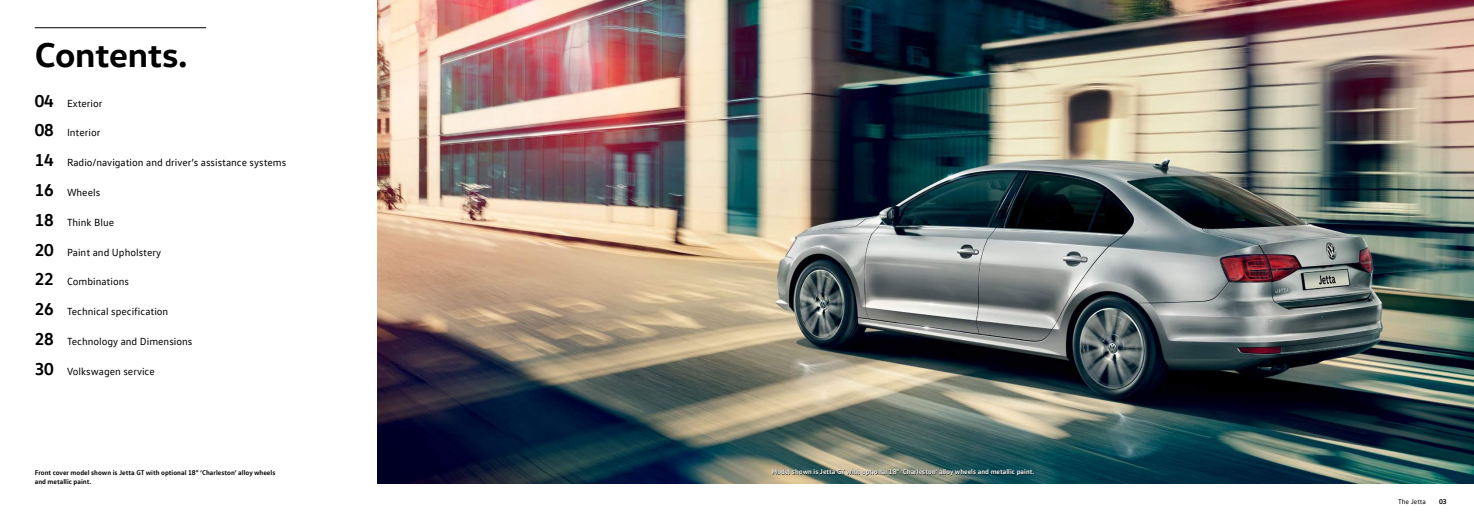
<style>
.page{position:relative;width:1474px;height:521px;background:#fff}
.page>*{position:absolute;margin:0;border:0;box-sizing:border-box;transform-origin:0 0}
.t1{font:700 35px "VW Head";letter-spacing:-.01em;color:#000}
.t2{font:10.5px "VW Text";color:#000}
.t3{font:700 7px "VW Text";color:#000}
.t4{font:700 7px "VW Text";color:#fff}
.t5{font:7px "VW Text";color:#000}
.s1{font-weight:700;font-size:17.5px}
</style>
<div class="page">
<img style="left:377px;top:0;width:1096px;height:484px">
<hr style="left:35px;top:27px;width:171px;height:1px;background:#000">
<svg style="left:772px;top:469px;width:262px;height:7px;background:#46574e"></svg>
<h1 class="t1" style="left:35px;top:32px;width:154px">Contents.</h1>
<p class="t2" style="left:35px;top:97px;width:69px"><span class="s1">04</span> Exterior</p>
<p class="t2" style="left:35px;top:126px;width:67px"><span class="s1">08</span> Interior</p>
<p class="t2" style="left:35px;top:156px;width:253px"><span class="s1">14</span> Radio/navigation and driver’s assistance systems</p>
<p class="t2" style="left:35px;top:186px;width:67px"><span class="s1">16</span> Wheels</p>
<p class="t2" style="left:35px;top:216px;width:81px"><span class="s1">18</span> Think Blue</p>
<p class="t2" style="left:35px;top:245px;width:128px"><span class="s1">20</span> Paint and Upholstery</p>
<p class="t2" style="left:35px;top:275px;width:96px"><span class="s1">22</span> Combinations</p>
<p class="t2" style="left:35px;top:305px;width:135px"><span class="s1">26</span> Technical specification</p>
<p class="t2" style="left:35px;top:335px;width:159px"><span class="s1">28</span> Technology and Dimensions</p>
<p class="t2" style="left:35px;top:364px;width:121px"><span class="s1">30</span> Volkswagen service</p>
<p class="t3" style="left:35px;top:468px;width:242px">Front cover model shown is Jetta GT with optional 18" ‘Charleston’ alloy wheels</p>
<p class="t4" style="left:771px;top:467px;width:264px">Model shown is Jetta GT with optional 18" ‘Charleston’ alloy wheels and metallic paint.</p>
<p class="t3" style="left:35px;top:477px;width:58px">and metallic paint.</p>
<p class="t5" style="left:1397px;top:497px;width:29px">The Jetta</p>
<p class="t3" style="left:1438px;top:497px;width:9px">03</p>
</div>
